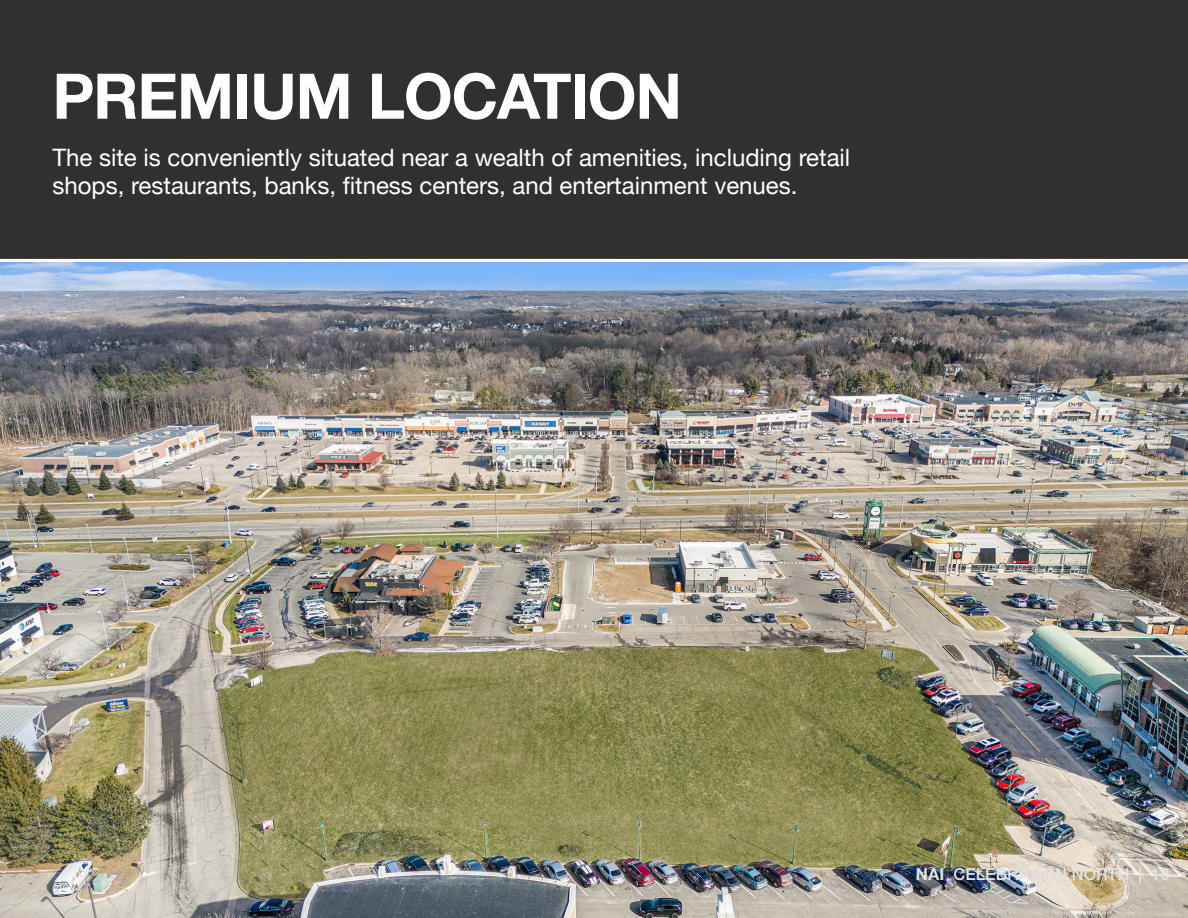
<style>
.page{position:relative;width:1188px;height:918px;background:#fff}
.page>*{position:absolute;margin:0;border:0;box-sizing:border-box;transform-origin:0 0}
.t1{font:700 63px "Helvetica Neue";letter-spacing:-.02em;color:#fff}
.t2{font:24px/28.8px "Helvetica Neue";color:#fff}
.t3{font:500 16.5px "Helvetica Neue";color:#e2e3e3}
.s1{font-weight:700}
</style>
<div class="page">
<div style="left:0;top:0;width:1188px;height:258px;background:#312f30"></div>
<img style="left:0;top:262px;width:1188px;height:656px">
<p class="t1" style="left:52px;top:47px;width:631px">PREMIUM LOCATION</p>
<p class="t2" style="left:52px;top:144px;width:799px">The site is conveniently situated near a wealth of amenities, including retail shops, restaurants, banks, fitness centers, and entertainment venues.</p>
<p class="t3" style="left:916px;top:861px;width:255px"><span class="s1">NAI</span> CELEBRATION NORTH | 10</p>
</div>
